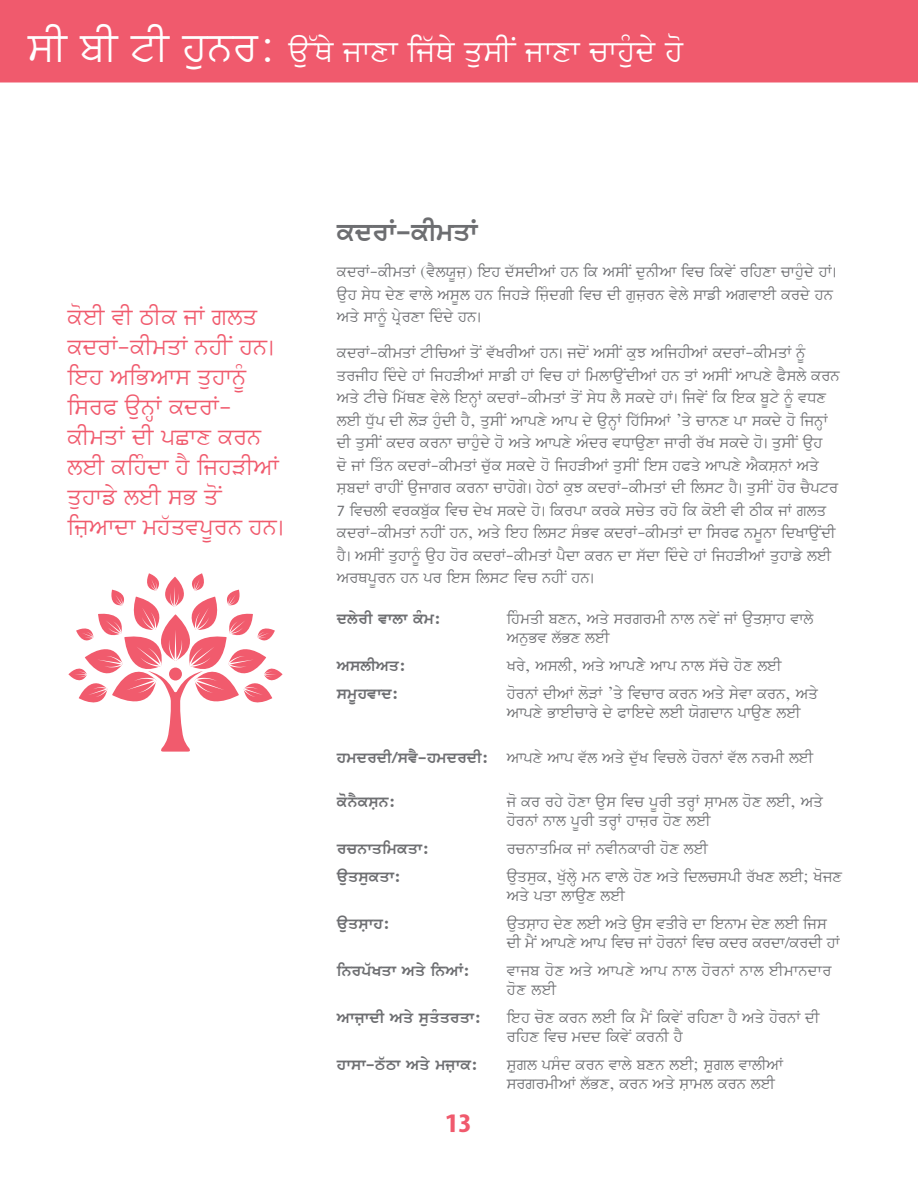
<style>
.page{position:relative;width:918px;height:1188px;background:#fff}
.page>*{position:absolute;margin:0;border:0;box-sizing:border-box;transform-origin:0 0}
.t1{font:31.5px "Samtol";color:#fff}
.t2{font:700 27px "Samtol";letter-spacing:-.015em;color:#6d6e71}
.t3{font:700 condensed 27px "Myriad Pro";color:#f05a6d;scale:1.15 1}
.t4{font:24px/30px "Samtol";color:#f05a6d}
.t5{font:15.75px/22.5px "Samtol";color:#6d6e71}
.t6{font:700 15.75px "Samtol";color:#6d6e71}
.t7{font:15.75px/18.9px "Samtol";letter-spacing:.02em;color:#6d6e71}
.s1{font-size:43.5px}
.s2{font-family:"Myriad Pro"}
.s3{font-weight:700}
</style>
<div class="page">
<svg style="left:68px;top:573px;width:215px;height:179px"></svg>
<div style="left:0;top:0;width:918px;height:82px;background:#f05a6d"></div>
<h1 class="t1" style="left:28px;top:33px;width:657px"><span class="s1">SI BI TI HUNR:</span> AUWQY JFXF IJWQY QUSIN JFXF CFHUMDY HO</h1>
<h3 class="t4" style="left:68px;top:303px;width:217px">KOEI VI TIK JF GLQ<br>KDRF-KIMQF NHIN HN[<br>IEH AIBAFS QUHFNUM<br>ISRP AUNHF KDRF-<br>KIMQF DI PCFX KRN<br>LEI KIHMDF HYIJHVIAF<br>QUHFZY LEI SB QON<br>IJLAFDF MHWQVPURN HN[</h3>
<h2 class="t2" style="left:337px;top:216px;width:143px">KDRF-KIMQF</h2>
<p class="t5" style="left:337px;top:261px;width:501px">KDRF-KIMQF (VYLXUJL) IEH DWSDIAF HN IK ASIN DUNIAF IVC IKVYN RIHXF CFHUMDY HF[<br>AUH SYD DYX VFLY ASUL HN IJHVY IJLMDGI IVC DI GUJLRN VYLY SFZI AGVFEI KRDY HN<br>AQY SFNUM PRYRXF IDMDY HN[</p>
<p class="t5" style="left:337px;top:342px;width:504px">KDRF-KIMQF TIICAF QON VWKRIAF HN[ JDON ASIN KUJ AIJHIAF KDRF-KIMQF NUM QRJIH IDMDY HF IJHVIAF SFZI HF IVC HF IMLFAUNDIAF HN QF ASIN AFPXY PYSLY KRN AQY TICY IMWQX VYLY IENHF KDRF-KIMQF QON SYD LYSKDY HF[ IJVYN IK IEK BUTY NUM VDX LEI DUWP DI LOV HUMDI HY, QUSIN AFPXY AFP DY AUNHF IHWISAF `QY CFNX PF SKDY HO IJNHF DI QUSIN KDR KRNF CFHUMDY HO AQY AFPXY AMDR VDFAUXF JFRI RWK SKDY HO[ QUSIN AUH<br>DO JF IQMN KDRF-KIMQF CUWK SKDY HO IJHVIAF QUSIN IES HPQY AFPXY AYKSLNF AQY SLBDF RFHIN AUJFGR KRNF CFHOGY[ HYTF KUJ KDRF-KIMQF DI ILST HY[ QUSIN HOR CYPTR <span class="s2">7</span> IVCLI VRKBUWK IVC DYK SKDY HO[ IKRPF KRKY SCYQ RHO IK KOEI VI TIK JF GLQ KDRF-KIMQF NHIN HN, AQY IEH ILST SMBV KDRF-KIMQF DF ISRP NMUNF IDKFAUNDI HY[ ASIN QUHFNUM AUH HOR KDRF-KIMQF PYDF KRN DF SWDF IDMDY HF IJHVIAF QUHFZY LEI ARQPURN HN PR IES ILST IVC NHIN HN[</p>
<p class="t6" style="left:337px;top:609px;width:105px">DLYRI VFLF KMM:</p>
<p class="t5" style="left:507px;top:610px;width:308px;line-height:18.9px">IHMMQI BXN, AQY SRGRMI NFL NVYN JF AUQSLFH VFLY<br>ANUBV LWBX LEI</p>
<p class="t6" style="left:337px;top:656px;width:70px">ASLIAQ:</p>
<p class="t5" style="left:507px;top:655px;width:276px">KRY, ASLI, AQY AFPXY AFP NFL SWCY HOX LEI</p>
<p class="t6" style="left:337px;top:685px;width:63px">SMUHVFD:</p>
<p class="t5" style="left:507px;top:685px;width:313px;line-height:18.9px">HORNF DIAF LOVF `QY IVCFR KRN AQY SYVF KRN, AQY<br>AFPXY BFEICFRY DY PFIEDY LEI XOGDFN PFAUX LEI</p>
<p class="t5" style="left:337px;top:747px;width:478px"><span class="s3">HMDRDI/SVY-HMDRDI:</span> AFPXY AFP VWL AQY DUWK IVCLY HORNF VWL NRMI LEI</p>
<p class="t6" style="left:337px;top:793px;width:60px">KONYKSLN:</p>
<p class="t5" style="left:507px;top:793px;width:318px;line-height:18.9px">JO KR RHY HOXF AUS IVC PURI QRHF SLFML HOX LEI, AQY<br>HORNF NFL PURI QRHF HFJLR HOX LEI</p>
<p class="t6" style="left:337px;top:840px;width:94px">RCNFQIMKQF:</p>
<p class="t5" style="left:507px;top:838px;width:203px">RCNFQIMK JF NVINKFRI HOX LEI</p>
<p class="t6" style="left:337px;top:868px;width:66px">AUQSUKQF:</p>
<p class="t5" style="left:507px;top:868px;width:337px;line-height:18.9px">AUQSUK, KUWLHY MN VFLY HOX AQY IDLCSPI RWKX LEI; KOJX<br>AQY PQF LFAUX LEI</p>
<p class="t6" style="left:337px;top:915px;width:54px">AUQSLFH:</p>
<p class="t5" style="left:507px;top:915px;width:334px;line-height:18.9px">AUQSLFH DYX LEI AQY AUS VQIRY DF IENFM DYX LEI IJS<br>DI MYN AFPXY AFP IVC JF HORNF IVC KDR KRDF/KRDI HF</p>
<p class="t6" style="left:337px;top:962px;width:135px">INRPWKQF AQYINAF:</p>
<p class="t7" style="left:507px;top:962px;width:326px">VFJB HOX AQY AFPXY AFP NFL HORNF NFL EIMFNDFR<br>HOX LEI</p>
<p class="t6" style="left:337px;top:1009px;width:146px">AFJLFDI AQYSUQMQRQF:</p>
<p class="t5" style="left:507px;top:1009px;width:314px;line-height:18.9px">IEH COX KRN LEI IK MYN IKVYN RIHXF HYAQY HORNF DI<br>RIHX IVC MDD IKVYN KRNI HY</p>
<p class="t6" style="left:337px;top:1056px;width:142px">HFSF-TWTF AQYMJLFK:</p>
<p class="t5" style="left:507px;top:1056px;width:278px;line-height:18.9px">SLUGL PSMD KRN VFLY BXN LEI; SLUGL VFLIAF<br>SRGRMIAF LWBX, KRN AQY SLFML KRN LEI</p>
<h2 class="t3" style="left:445px;top:1107px;width:25px">13</h2>
</div>
